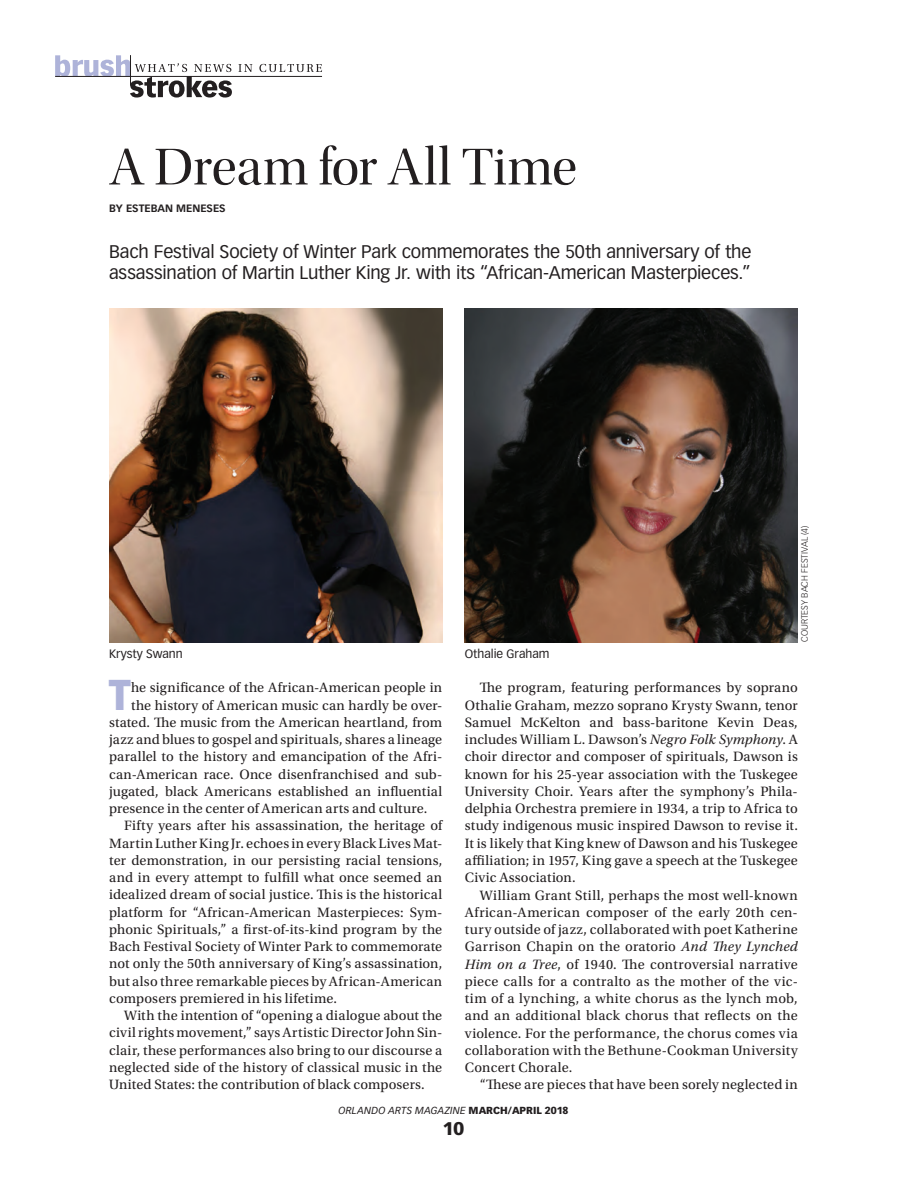
<style>
.page{position:relative;width:907px;height:1177px;background:#fff}
.page>*{position:absolute;margin:0;border:0;box-sizing:border-box;transform-origin:0 0}
.t1{font:54px "Utopia Std Disp";letter-spacing:-.005em;color:#231f20}
.t2{font:900 42.3px "Vectora LT Std";color:#aeb3d9;scale:.91 1}
.t3{font:18px/21px "Vectora LT Std";letter-spacing:-.01em;color:#231f20}
.t4{font:900 18px "Vectora LT Std";color:#231f20}
.t5{font:14.25px/17.2px "Utopia Std";letter-spacing:.01em;color:#231f20;text-align:justify}
.t6{font:12px "Vectora LT Std";color:#231f20}
.t7{font:700 10.5px "Vectora LT Std";color:#231f20}
.t8{font:italic 10.05px "Vectora LT Std";letter-spacing:.02em;color:#231f20}
.t9{font:300 9px "Vectora LT Std";color:#231f20}
.s1{font-style:italic}
.s2{font-weight:900;font-style:normal}
</style>
<div class="page">
<svg style="left:55px;top:55px;width:267px;height:43px"></svg>
<hr style="left:130px;top:55px;width:1px;height:31px;background:#231f20">
<hr style="left:55px;top:76px;width:267px;height:1px;background:#231f20">
<img style="left:109px;top:309px;width:333px;height:333px">
<img style="left:465px;top:309px;width:333px;height:333px">
<h1 class="t1" style="left:109px;top:138px;width:469px">A Dream for All Time</h1>
<p class="t7" style="left:109px;top:202px;width:118px">BY ESTEBAN MENESES</p>
<p class="t3" style="left:109px;top:241px;width:644px">Bach Festival Society of Winter Park commemorates the 50th anniversary of the assassination of Martin Luther King Jr. with its “African-American Masterpieces.”</p>
<p class="t6" style="left:109px;top:646px;width:75px">Krysty Swann</p>
<p class="t6" style="left:465px;top:646px;width:86px">Othalie Graham</p>
<p class="t9" style="left:799px;top:642px;width:118px;rotate:-90deg">COURTESY BACH FESTIVAL (4)</p>
<h2 class="t2" style="left:109px;top:668px;width:26px">T</h2>
<p class="t5" style="left:131px;top:679px;width:313px">he significance of the African-American people in</p>
<p class="t5" style="left:131px;top:696px;width:313px">the history of American music can hardly be over-</p>
<p class="t5" style="left:109px;top:714px;width:335px">stated. The music from the American heartland, from</p>
<p class="t5" style="left:109px;top:731px;width:334px">jazz and blues to gospel and spirituals, shares a lineage</p>
<p class="t5" style="left:109px;top:748px;width:334px">parallel to the history and emancipation of the Afri-</p>
<p class="t5" style="left:109px;top:765px;width:334px">can-American race. Once disenfranchised and sub-</p>
<p class="t5" style="left:109px;top:783px;width:334px">jugated, black Americans established an influential</p>
<p class="t5" style="left:109px;top:800px;width:320px">presence in the center of American arts and culture.</p>
<p class="t5" style="left:124px;top:817px;width:319px">Fifty years after his assassination, the heritage of</p>
<p class="t5" style="left:109px;top:834px;width:334px">Martin Luther King Jr. echoes in every Black Lives Mat-</p>
<p class="t5" style="left:109px;top:852px;width:335px">ter demonstration, in our persisting racial tensions,</p>
<p class="t5" style="left:109px;top:869px;width:334px">and in every attempt to fulfill what once seemed an</p>
<p class="t5" style="left:109px;top:886px;width:334px">idealized dream of social justice. This is the historical</p>
<p class="t5" style="left:109px;top:903px;width:334px">platform for “African-American Masterpieces: Sym-</p>
<p class="t5" style="left:109px;top:921px;width:334px">phonic Spirituals,” a first-of-its-kind program by the</p>
<p class="t5" style="left:109px;top:938px;width:334px">Bach Festival Society of Winter Park to commemorate</p>
<p class="t5" style="left:109px;top:955px;width:334px">not only the 50th anniversary of King’s assassination,</p>
<p class="t5" style="left:109px;top:972px;width:335px">but also three remarkable pieces by African-American</p>
<p class="t5" style="left:109px;top:990px;width:229px">composers premiered in his lifetime.</p>
<p class="t5" style="left:124px;top:1007px;width:319px">With the intention of “opening a dialogue about the</p>
<p class="t5" style="left:109px;top:1024px;width:334px">civil rights movement,” says Artistic Director John Sin-</p>
<p class="t5" style="left:109px;top:1042px;width:335px">clair, these performances also bring to our discourse a</p>
<p class="t5" style="left:109px;top:1059px;width:335px">neglected side of the history of classical music in the</p>
<p class="t5" style="left:109px;top:1076px;width:317px">United States: the contribution of black composers.</p>
<p class="t5" style="left:465px;top:679px;width:335px;text-indent:15px">The program, featuring performances by soprano Othalie Graham, mezzo soprano Krysty Swann, tenor Samuel McKelton and bass-baritone Kevin Deas, includes William L. Dawson’s <span class="s1">Negro Folk Symphony</span>. A choir director and composer of spirituals, Dawson is known for his 25-year association with the Tuskegee University Choir. Years after the symphony’s Phila&shy;delphia Orchestra premiere in 1934, a trip to Africa to study indigenous music inspired Dawson to revise it.<br>It is likely that King knew of Dawson and his Tuskegee affiliation; in 1957, King gave a speech at the Tuskegee Civic Association.</p>
<p class="t5" style="left:465px;top:886px;width:335px;text-indent:15px">William Grant Still, perhaps the most well-known African-American composer of the early 20th cen&shy;tury outside of jazz, collaborated with poet Katherine Garrison Chapin on the oratorio <span class="s1">And They Lynched Him on a Tree</span>, of 1940. The controversial narrative piece calls for a contralto as the mother of the vic&shy;tim of a lynching, a white chorus as the lynch mob, and an additional black chorus that reflects on the violence. For the performance, the chorus comes via collaboration with the Bethune-Cookman University Concert Chorale.</p>
<p class="t5" style="left:480px;top:1076px;width:320px">“These are pieces that have been sorely neglected in</p>
<p class="t8" style="left:338px;top:1104px;width:232px">ORLANDO ARTS MAGAZINE <span class="s2">MARCH/APRIL 2018</span></p>
<p class="t4" style="left:443px;top:1117px;width:23px">10</p>
</div>
